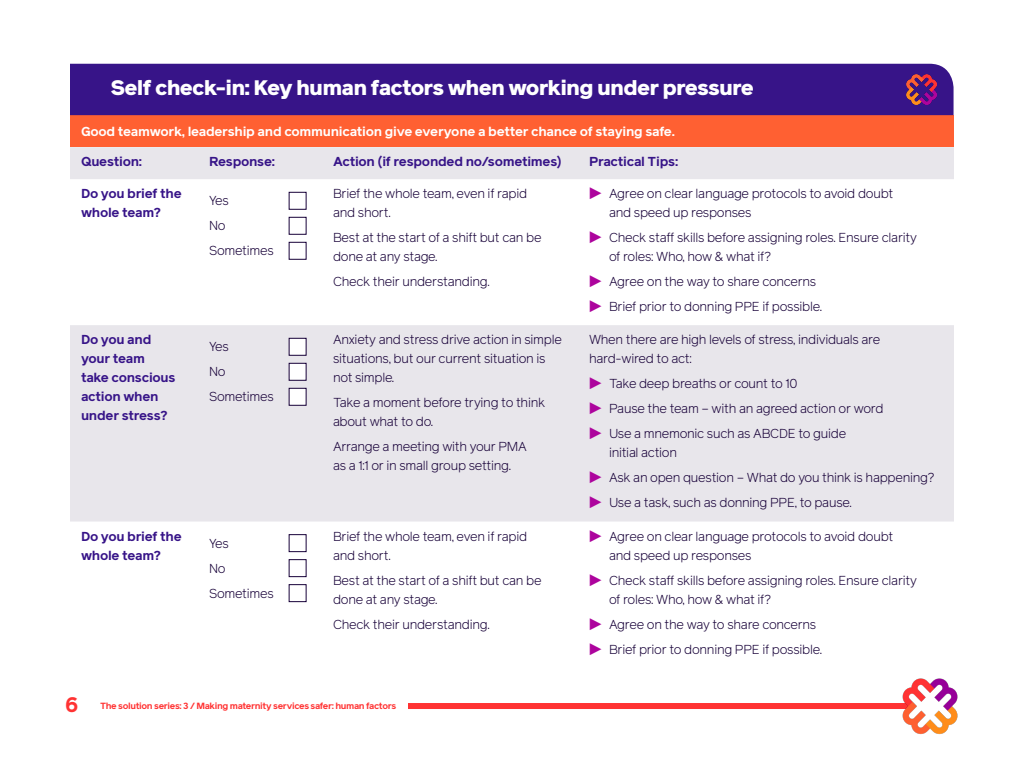
<style>
.page{position:relative;width:1024px;height:768px;background:#fff}
.page>*{position:absolute;margin:0;border:0;box-sizing:border-box;transform-origin:0 0}
.t1{font:900 21px "Reader Pro";letter-spacing:-.04em;color:#fff}
.t2{font:700 21px "Reader Pro";color:#f33}
.t3{font:300 13px/19px "Reader Pro";letter-spacing:-.02em;color:#170038}
.t4{font:700 13px/19px "Reader Pro";letter-spacing:-.02em;color:#371488}
.t5{font:700 13px "Reader Pro";letter-spacing:-.02em;color:#fff}
.t6{font:700 9px "Reader Pro";letter-spacing:-.04em;color:#f33}
.s1{font-weight:400;font-size:16px;color:#ad049d}
</style>
<div class="page">
<div style="left:408px;top:703px;width:505px;height:6px;background:#f33"></div>
<img style="left:902px;top:678px;width:56px;height:56px">
<div style="left:70px;top:115px;width:884px;height:32px;background:#ff6032"></div>
<svg style="left:70px;top:147px;width:884px;height:375px;fill:#e8e6eb"></svg>
<div style="left:289px;top:192px;width:17px;height:17px;background:#fff"></div>
<div style="left:289px;top:217px;width:17px;height:17px;background:#fff"></div>
<div style="left:289px;top:242px;width:17px;height:17px;background:#fff"></div>
<div style="left:289px;top:338px;width:17px;height:17px;background:#fff"></div>
<div style="left:289px;top:363px;width:17px;height:17px;background:#fff"></div>
<div style="left:289px;top:388px;width:17px;height:17px;background:#fff"></div>
<div style="left:70px;top:64px;width:884px;height:51px;background:#371488"></div>
<img style="left:907px;top:75px;width:29px;height:29px">
<p class="t1" style="left:110px;top:72px;width:645px">Self check-in: Key human factors when working under pressure</p>
<p class="t5" style="left:81px;top:123px;width:595px">Good teamwork, leadership and communication give everyone a better chance of staying safe.</p>
<p class="t4" style="left:81px;top:152px;width:63px">Question:</p>
<p class="t4" style="left:209px;top:152px;width:68px">Response:</p>
<p class="t4" style="left:333px;top:152px;width:230px">Action (if responded no/sometimes)</p>
<p class="t4" style="left:589px;top:152px;width:91px">Practical Tips:</p>
<p class="t4" style="left:81px;top:184px;width:102px">Do you brief the whole team?</p>
<p class="t3" style="left:209px;top:191px;width:21px">Yes</p>
<p class="t3" style="left:209px;top:216px;width:18px">No</p>
<p class="t3" style="left:209px;top:241px;width:66px">Sometimes</p>
<p class="t3" style="left:609px;top:184px;width:286px;text-indent:-20px"><span class="s1">▶</span> Agree on clear language protocols to avoid doubt and speed up responses</p>
<p class="t3" style="left:609px;top:228px;width:310px;text-indent:-20px"><span class="s1">▶</span> Check staff skills before assigning roles. Ensure clarity of roles: Who, how &amp; what if?</p>
<p class="t3" style="left:589px;top:272px;width:229px"><span class="s1">▶</span> Agree on the way to share concerns</p>
<p class="t3" style="left:589px;top:297px;width:235px"><span class="s1">▶</span> Brief prior to donning PPE if possible.</p>
<p class="t3" style="left:333px;top:184px;width:196px">Brief the whole team, even if rapid and short.</p>
<p class="t3" style="left:333px;top:228px;width:210px">Best at the start of a shift but can be done at any stage.</p>
<p class="t3" style="left:333px;top:272px;width:158px">Check their understanding.</p>
<p class="t4" style="left:81px;top:330px;width:96px">Do you and your team take conscious action when under stress?</p>
<p class="t3" style="left:209px;top:337px;width:21px">Yes</p>
<p class="t3" style="left:209px;top:362px;width:18px">No</p>
<p class="t3" style="left:209px;top:387px;width:66px">Sometimes</p>
<p class="t4" style="left:81px;top:526px;width:102px">Do you brief the whole team?</p>
<p class="t3" style="left:209px;top:534px;width:21px">Yes</p>
<p class="t3" style="left:209px;top:559px;width:18px">No</p>
<p class="t3" style="left:209px;top:584px;width:66px">Sometimes</p>
<p class="t3" style="left:333px;top:330px;width:230px">Anxiety and stress drive action in simple situations, but our current situation is not simple.</p>
<p class="t3" style="left:333px;top:393px;width:214px">Take a moment before trying to think about what to do.</p>
<p class="t3" style="left:333px;top:437px;width:195px">Arrange a meeting with your PMA as a 1:1 or in small group setting.</p>
<p class="t3" style="left:333px;top:527px;width:196px">Brief the whole team, even if rapid and short.</p>
<p class="t3" style="left:333px;top:571px;width:210px">Best at the start of a shift but can be done at any stage.</p>
<p class="t3" style="left:333px;top:615px;width:158px">Check their understanding.</p>
<h1 class="t2" style="left:65px;top:689px;width:15px">6</h1>
<p class="t6" style="left:100px;top:699px;width:298px">The solution series: 3 / Making maternity services safer: human factors</p>
<p class="t3" style="left:589px;top:330px;width:293px">When there are high levels of stress, individuals are hard-wired to act:</p>
<p class="t3" style="left:589px;top:374px;width:210px"><span class="s1">▶</span> Take deep breaths or count to 10</p>
<p class="t3" style="left:589px;top:399px;width:296px"><span class="s1">▶</span> Pause the team – with an agreed action or word</p>
<p class="t3" style="left:609px;top:424px;width:239px;text-indent:-20px"><span class="s1">▶</span> Use a mnemonic such as ABCDE to guide initial action</p>
<p class="t3" style="left:589px;top:468px;width:347px"><span class="s1">▶</span> Ask an open question – What do you think is happening?</p>
<p class="t3" style="left:589px;top:493px;width:264px"><span class="s1">▶</span> Use a task, such as donning PPE, to pause.</p>
<p class="t3" style="left:609px;top:527px;width:286px;text-indent:-20px"><span class="s1">▶</span> Agree on clear language protocols to avoid doubt and speed up responses</p>
<p class="t3" style="left:609px;top:571px;width:310px;text-indent:-20px"><span class="s1">▶</span> Check staff skills before assigning roles. Ensure clarity of roles: Who, how &amp; what if?</p>
<p class="t3" style="left:589px;top:615px;width:229px"><span class="s1">▶</span> Agree on the way to share concerns</p>
<p class="t3" style="left:589px;top:640px;width:235px"><span class="s1">▶</span> Brief prior to donning PPE if possible.</p>
</div>
